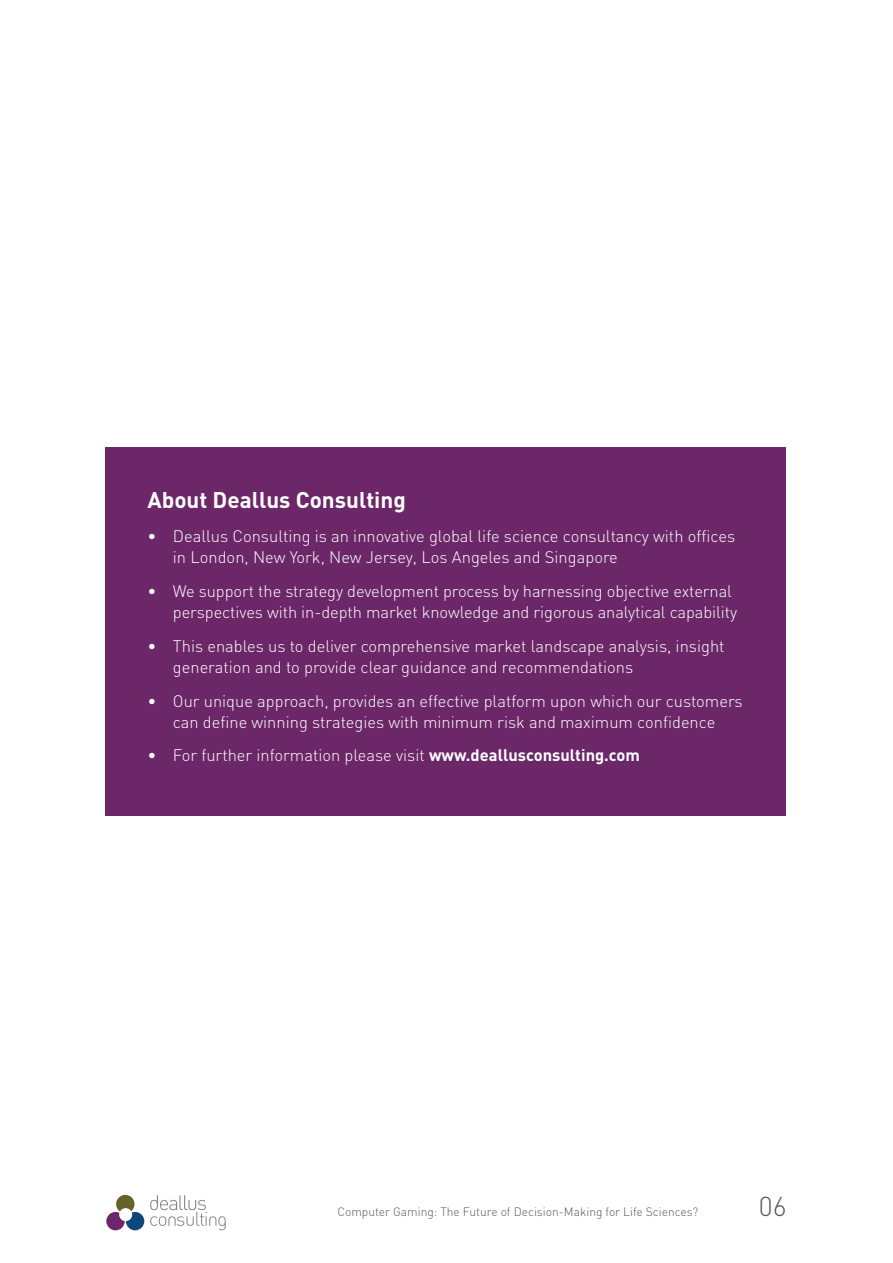
<style>
.page{position:relative;width:893px;height:1263px;background:#fff}
.page>*{position:absolute;margin:0;border:0;box-sizing:border-box;transform-origin:0 0}
.t1{font:300 27px "DIN";color:#57585a}
.t2{font:700 22.5px "DIN";color:#fff}
.t3{font:300 16.5px/21px "DIN";color:#fff}
.t4{font:300 12px "DIN";color:#57585a}
.s1{font-weight:700}
</style>
<div class="page">
<svg style="left:106px;top:1195px;width:38px;height:35px"></svg>
<svg style="left:150px;top:1195px;width:76px;height:35px"></svg>
<div style="left:105px;top:447px;width:680px;height:369px;background:#6c2769"></div>
<h2 class="t2" style="left:147px;top:486px;width:260px">About Deallus Consulting</h2>
<p class="t3" style="left:173px;top:526px;width:564px;text-indent:-26px">• Deallus Consulting is an innovative global life science consultancy with offices in London, New York, New Jersey, Los Angeles and Singapore</p>
<p class="t3" style="left:173px;top:580px;width:566px;text-indent:-26px">• We support the strategy development process by harnessing objective external perspectives with in-depth market knowledge and rigorous analytical capability</p>
<p class="t3" style="left:173px;top:635px;width:553px;text-indent:-26px">• This enables us to deliver comprehensive market landscape analysis, insight generation and to provide clear guidance and recommendations</p>
<p class="t3" style="left:147px;top:690px;width:597px;text-align:center">• Our unique approach, provides an effective platform upon which our customers can define winning strategies with minimum risk and maximum confidence</p>
<p class="t3" style="left:147px;top:745px;width:494px">• For further information please visit <span class="s1">www.deallusconsulting.com</span></p>
<p class="t4" style="left:337px;top:1204px;width:363px">Computer Gaming: The Future of Decision-Making for Life Sciences?</p>
<h1 class="t1" style="left:759px;top:1190px;width:29px">06</h1>
</div>
